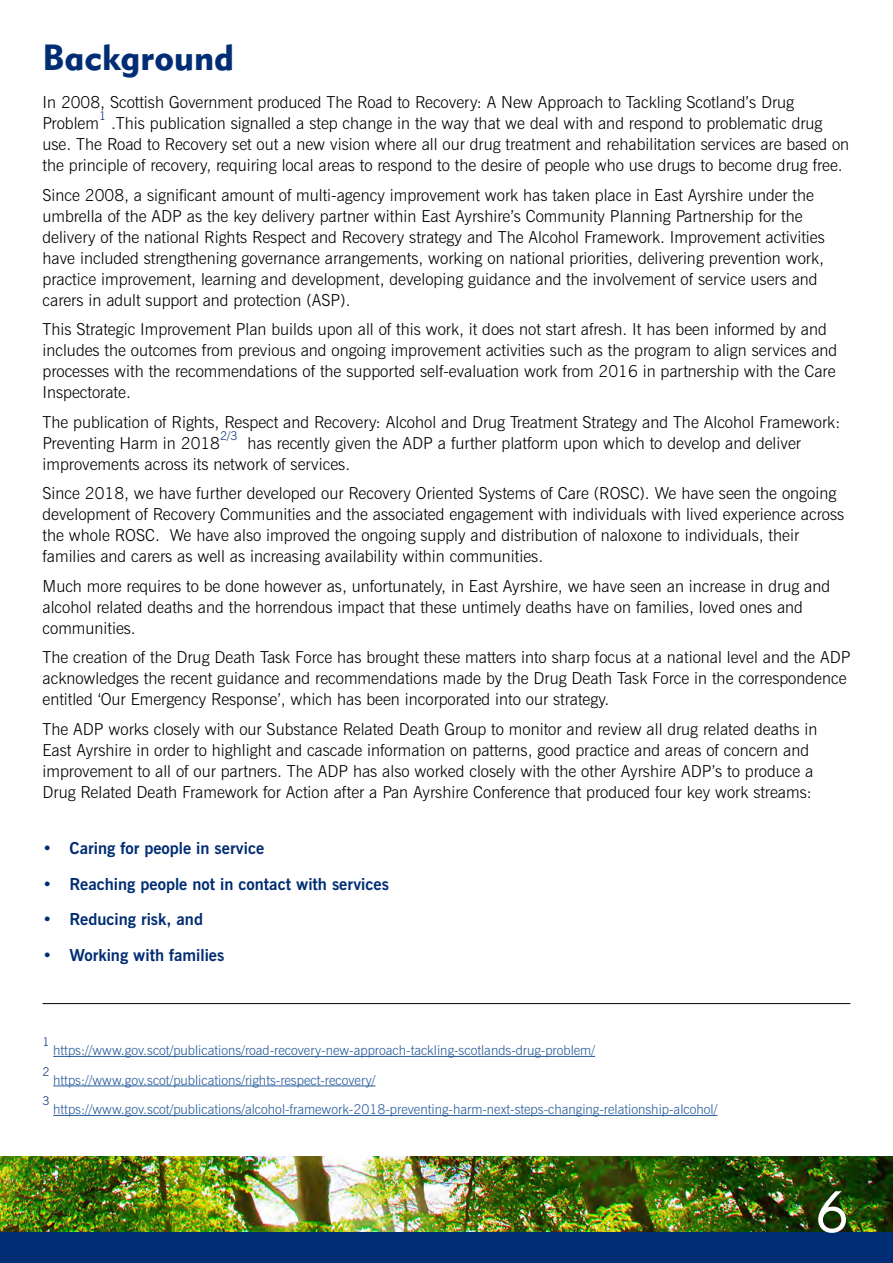
<style>
.page{position:relative;width:893px;height:1263px;background:#fff}
.page>*{position:absolute;margin:0;border:0;box-sizing:border-box;transform-origin:0 0}
.t1{font:57px "Geometric 415 BT Lite A";color:#fff}
.t2{font:36px "Geometric 415 BT Black A";color:#002d73}
.t3{font:300 16.5px/21px "News Gothic BT";color:#000}
.t4{font:700 16.5px "News Gothic BT";color:#002d73}
.t5{font:300 13.5px "News Gothic BT";color:#275b9b}
.t6{font:300 12px "News Gothic BT";color:#002d73}
</style>
<div class="page">
<div style="left:0;top:1157px;width:893px;height:106px;background:#002d73"></div>
<img style="left:0;top:1157px;width:893px;height:74px">
<hr style="left:43px;top:1003px;width:807px;height:1px;background:#000">
<hr style="left:53px;top:1056px;width:542px;height:1px;background:#275b9b">
<hr style="left:53px;top:1086px;width:322px;height:1px;background:#275b9b">
<hr style="left:53px;top:1115px;width:664px;height:1px;background:#275b9b">
<h2 class="t2" style="left:43px;top:35px;width:193px">Background</h2>
<p class="t3" style="left:43px;top:92px;width:753px">In 2008, Scottish Government produced The Road to Recovery: A New Approach to Tackling Scotland’s Drug<br>Problem</p>
<p class="t6" style="left:99px;top:109px;width:9px">1</p>
<p class="t3" style="left:43px;top:113px;width:808px;text-indent:69px">.This publication signalled a step change in the way that we deal with and respond to problematic drug use. The Road to Recovery set out a new vision where all our drug treatment and rehabilitation services are based on the principle of recovery, requiring local areas to respond to the desire of people who use drugs to become drug free.</p>
<p class="t3" style="left:43px;top:184px;width:784px">Since 2008, a significant amount of multi-agency improvement work has taken place in East Ayrshire under the umbrella of the ADP as the key delivery partner within East Ayrshire’s Community Planning Partnership for the delivery of the national Rights Respect and Recovery strategy and The Alcohol Framework. Improvement activities have included strengthening governance arrangements, working on national priorities, delivering prevention work, practice improvement, learning and development, developing guidance and the involvement of service users and carers in adult support and protection (ASP).</p>
<p class="t3" style="left:43px;top:319px;width:796px">This Strategic Improvement Plan builds upon all of this work, it does not start afresh. It has been informed by and includes the outcomes from previous and ongoing improvement activities such as the program to align services and processes with the recommendations of the supported self-evaluation work from 2016 in partnership with the Care Inspectorate.</p>
<p class="t3" style="left:43px;top:411px;width:799px">The publication of Rights, Respect and Recovery: Alcohol and Drug Treatment Strategy and The Alcohol Framework:<br>Preventing Harm in 2018</p>
<p class="t6" style="left:220px;top:428px;width:19px">2/3</p>
<p class="t3" style="left:43px;top:432px;width:760px;text-indent:205px">has recently given the ADP a further platform upon which to develop and deliver improvements across its network of services.</p>
<p class="t3" style="left:43px;top:483px;width:803px">Since 2018, we have further developed our Recovery Oriented Systems of Care (ROSC). We have seen the ongoing development of Recovery Communities and the associated engagement with individuals with lived experience across the whole ROSC. We have also improved the ongoing supply and distribution of naloxone to individuals, their families and carers as well as increasing availability within communities.</p>
<p class="t3" style="left:43px;top:575px;width:789px">Much more requires to be done however as, unfortunately, in East Ayrshire, we have seen an increase in drug and alcohol related deaths and the horrendous impact that these untimely deaths have on families, loved ones and communities.</p>
<p class="t3" style="left:43px;top:647px;width:809px">The creation of the Drug Death Task Force has brought these matters into sharp focus at a national level and the ADP acknowledges the recent guidance and recommendations made by the Drug Death Task Force in the correspondence entitled ‘Our Emergency Response’, which has been incorporated into our strategy.</p>
<p class="t3" style="left:43px;top:718px;width:777px">The ADP works closely with our Substance Related Death Group to monitor and review all drug related deaths in East Ayrshire in order to highlight and cascade information on patterns, good practice and areas of concern and improvement to all of our partners. The ADP has also worked closely with the other Ayrshire ADP’s to produce a Drug Related Death Framework for Action after a Pan Ayrshire Conference that produced four key work streams:</p>
<p class="t4" style="left:43px;top:838px;width:223px">• Caring for people in service</p>
<p class="t4" style="left:43px;top:874px;width:348px">• Reaching people not in contact with services</p>
<p class="t4" style="left:43px;top:909px;width:162px">• Reducing risk, and</p>
<p class="t4" style="left:43px;top:945px;width:183px">• Working with families</p>
<p class="t6" style="left:43px;top:1034px;width:9px">1</p>
<p class="t5" style="left:53px;top:1042px;width:543px">https://www.gov.scot/publications/road-recovery-new-approach-tackling-scotlands-drug-problem/</p>
<p class="t6" style="left:43px;top:1064px;width:9px">2</p>
<p class="t5" style="left:53px;top:1072px;width:324px">https://www.gov.scot/publications/rights-respect-recovery/</p>
<p class="t6" style="left:43px;top:1093px;width:9px">3</p>
<p class="t5" style="left:53px;top:1101px;width:666px">https://www.gov.scot/publications/alcohol-framework-2018-preventing-harm-next-steps-changing-relationship-alcohol/</p>
<h1 class="t1" style="left:816px;top:1177px;width:34px">6</h1>
</div>
